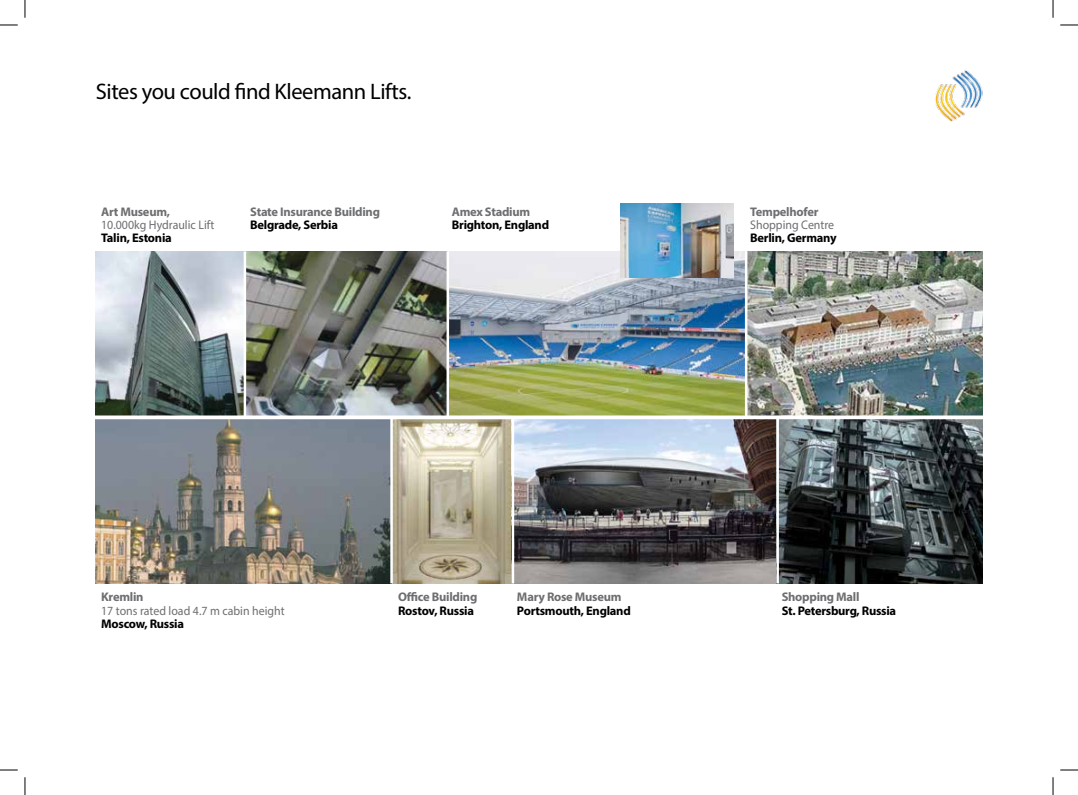
<style>
.page{position:relative;width:1078px;height:795px;background:#fff}
.page>*{position:absolute;margin:0;border:0;box-sizing:border-box;transform-origin:0 0}
.t1{font:22.5px "Myriad Pro";letter-spacing:-.02em;color:#000}
.t2{font:12.5px/13.1px "Myriad Pro";color:#6d6e71;scale:.95 1}
.t3{font:700 12.5px/13.8px "Myriad Pro";letter-spacing:-.02em;color:#000}
.t4{font:700 12.5px/13.8px "Myriad Pro";letter-spacing:-.02em;color:#6d6e71}
.s1{font-weight:700}
.s2{font-weight:700;color:#000}
.s3{color:#6d6e71}
.s4{color:#000}
</style>
<div class="page">
<img style="left:935px;top:70px;width:47px;height:52px">
<svg style="left:25px;top:0;width:1px;height:18px"></svg>
<svg style="left:1052px;top:0;width:1px;height:18px"></svg>
<svg style="left:25px;top:777px;width:1px;height:17px"></svg>
<svg style="left:1052px;top:777px;width:1px;height:17px"></svg>
<svg style="left:0;top:25px;width:18px;height:1px"></svg>
<svg style="left:1060px;top:25px;width:18px;height:1px"></svg>
<svg style="left:0;top:769px;width:18px;height:1px"></svg>
<svg style="left:1060px;top:769px;width:18px;height:1px"></svg>
<img style="left:96px;top:419px;width:680px;height:164px">
<img style="left:449px;top:251px;width:296px;height:164px">
<img style="left:620px;top:204px;width:113px;height:73px">
<img style="left:779px;top:419px;width:203px;height:164px">
<img style="left:747px;top:251px;width:235px;height:164px">
<img style="left:96px;top:251px;width:350px;height:164px">
<hr style="left:390px;top:416px;width:3px;height:167px;background:#fff">
<hr style="left:511px;top:416px;width:3px;height:167px;background:#fff">
<hr style="left:244px;top:251px;width:2px;height:167px;background:#fff">
<svg style="left:95px;top:415px;width:888px;height:1px"></svg>
<p class="t1" style="left:96px;top:78px;width:317px">Sites you could find Kleemann Lifts.</p>
<p class="t2" style="left:101px;top:204px;width:121px"><span class="s1">Art Μuseum,<br></span>10.000kg Hydraulic Lift<br><span class="s2">Talin, Estonia</span></p>
<p class="t3" style="left:452px;top:204px;width:99px;line-height:13.1px"><span class="s3">Amex Stadium<br></span>Brighton, England</p>
<p class="t4" style="left:250px;top:204px;width:131px;line-height:13.1px">State Ιnsurance Βuilding<br><span class="s4">Belgrade, Serbia</span></p>
<p class="t2" style="left:750px;top:204px;width:92px"><span class="s1">Tempelhofer<br></span>Shopping Centre<br><span class="s2">Berlin, Germany</span></p>
<p class="t2" style="left:101px;top:589px;width:195px;line-height:13.8px"><span class="s1">Kremlin<br></span>17 tons rated load 4.7 m cabin height<br><span class="s2">Moscow, Russia</span></p>
<p class="t4" style="left:398px;top:589px;width:81px">Οffice Building<br><span class="s4">Rostov, Russia</span></p>
<p class="t3" style="left:517px;top:589px;width:115px"><span class="s3">Mary Rose Museum<br></span>Portsmouth, England</p>
<p class="t3" style="left:781px;top:589px;width:116px"><span class="s3">Shopping Mall<br></span>St. Petersburg, Russia</p>
</div>
